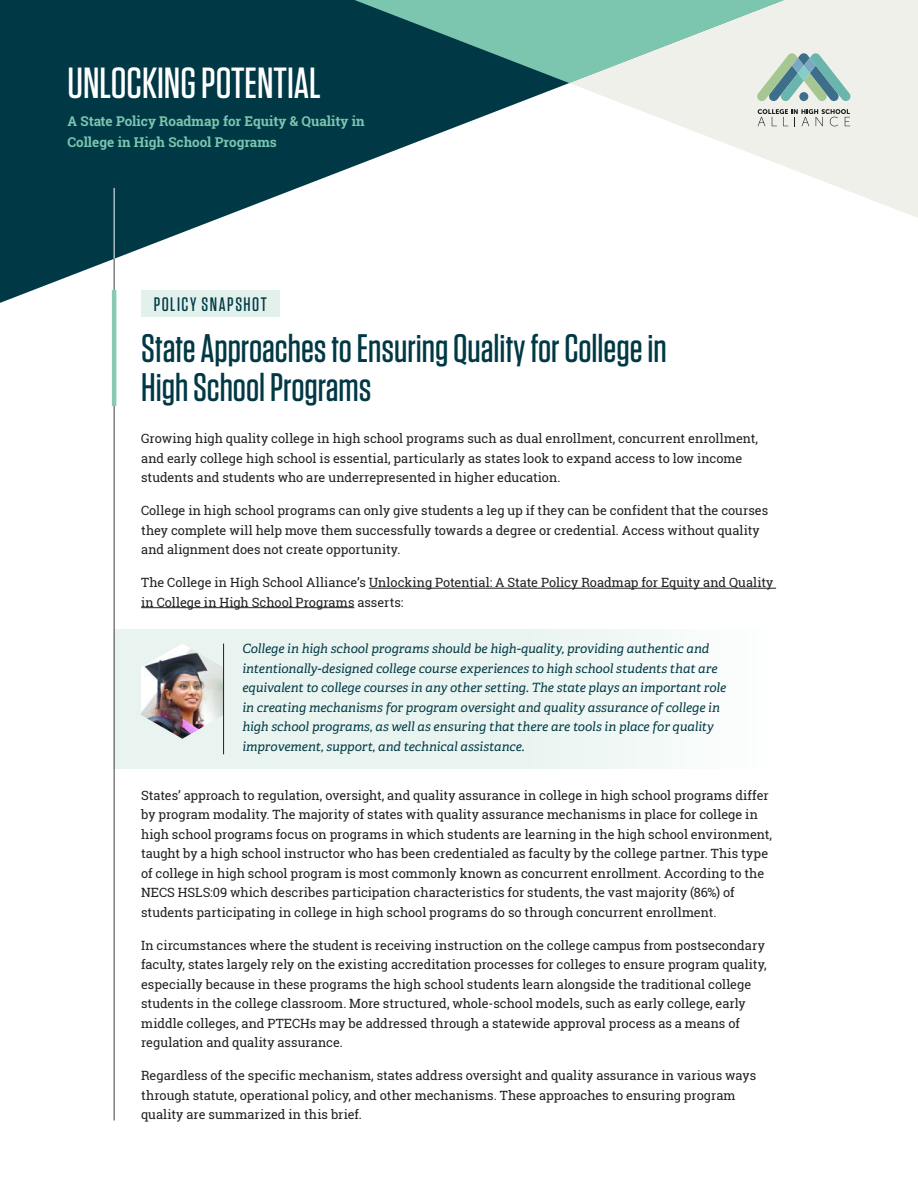
<style>
.page{position:relative;width:918px;height:1188px;background:#fff}
.page>*{position:absolute;margin:0;border:0;box-sizing:border-box;transform-origin:0 0}
.t1{font:500 43.5px "Tungsten";color:#fff}
.t2{font:500 39.75px/39px "Tungsten";color:#003945}
.t3{font:500 19.5px "Tungsten";letter-spacing:.08em;color:#003945}
.t4{font:700 13.5px/21px "Roboto Slab";color:#7cc5af}
.t5{font:12.75px/19.5px "Roboto Slab";color:#231f20}
.t6{font:italic 12.75px/19.5px "Adelle PE";letter-spacing:-.005em;color:#003945}
</style>
<div class="page">
<div style="left:114px;top:629px;width:663px;height:140px;background:linear-gradient(to right,#e4f1ec,#f6fbf9)"></div>
<hr style="left:369px;top:588px;width:407px;height:1px;background:#231f20">
<hr style="left:141px;top:607px;width:213px;height:1px;background:#231f20">
<img style="left:141px;top:644px;width:82px;height:95px">
<hr style="left:223px;top:644px;width:1px;height:110px;background:#231f20">
<svg style="left:0;top:0;width:523px;height:308px;fill:#003945"></svg>
<svg style="left:617px;top:0;width:301px;height:218px;fill:#f0f0ea"></svg>
<div style="left:141px;top:290px;width:139px;height:27px;background:#e2f1ec"></div>
<svg style="left:758px;top:109px;width:92px;height:17px;background:#c7c6c2"></svg>
<svg style="left:355px;top:0;width:495px;height:101px;background:#84afa8"></svg>
<div style="left:799px;top:92px;width:9px;height:9px;background:#3d6f8a;border-radius:50%"></div>
<hr style="left:114px;top:259px;width:1px;height:862px;background:#3e3e3f">
<hr style="left:114px;top:188px;width:1px;height:71px;background:#fff">
<hr style="left:112px;top:290px;width:4px;height:116px;background:#89cab6">
<h1 class="t1" style="left:68px;top:61px;width:255px">UNLOCKING POTENTIAL</h1>
<p class="t4" style="left:68px;top:111px;width:299px">A State Policy Roadmap for Equity &amp; Quality in<br>College in High School Programs</p>
<h3 class="t3" style="left:154px;top:294px;width:115px">POLICY SNAPSHOT</h3>
<h2 class="t2" style="left:141px;top:330px;width:527px">State Approaches to Ensuring Quality for College in<br>High School Programs</h2>
<p class="t5" style="left:141px;top:429px;width:618px">Growing high quality college in high school programs such as dual enrollment, concurrent enrollment, and early college high school is essential, particularly as states look to expand access to low income students and students who are underrepresented in higher education.</p>
<p class="t5" style="left:141px;top:501px;width:629px">College in high school programs can only give students a leg up if they can be confident that the courses they complete will help move them successfully towards a degree or credential. Access without quality and alignment does not create opportunity.</p>
<p class="t5" style="left:141px;top:573px;width:634px">The College in High School Alliance’s Unlocking Potential: A State Policy Roadmap for Equity and Quality in College in High School Programs asserts:</p>
<p class="t6" style="left:242px;top:638px;width:485px">College in high school programs should be high-quality, providing authentic and intentionally-designed college course experiences to high school students that are equivalent to college courses in any other setting. The state plays an important role in creating mechanisms for program oversight and quality assurance of college in high school programs, as well as ensuring that there are tools in place for quality improvement, support, and technical assistance.</p>
<p class="t5" style="left:141px;top:785px;width:632px">States’ approach to regulation, oversight, and quality assurance in college in high school programs differ by program modality. The majority of states with quality assurance mechanisms in place for college in high school programs focus on programs in which students are learning in the high school environment, taught by a high school instructor who has been credentialed as faculty by the college partner. This type of college in high school program is most commonly known as concurrent enrollment. According to the NECS HSLS:09 which describes participation characteristics for students, the vast majority (86%) of students participating in college in high school programs do so through concurrent enrollment.</p>
<p class="t5" style="left:141px;top:935px;width:627px">In circumstances where the student is receiving instruction on the college campus from postsecondary faculty, states largely rely on the existing accreditation processes for colleges to ensure program quality, especially because in these programs the high school students learn alongside the traditional college students in the college classroom. More structured, whole-school models, such as early college, early middle colleges, and PTECHs may be addressed through a statewide approval process as a means of regulation and quality assurance.</p>
<p class="t5" style="left:141px;top:1065px;width:617px">Regardless of the specific mechanism, states address oversight and quality assurance in various ways through statute, operational policy, and other mechanisms. These approaches to ensuring program quality are summarized in this brief.</p>
</div>
